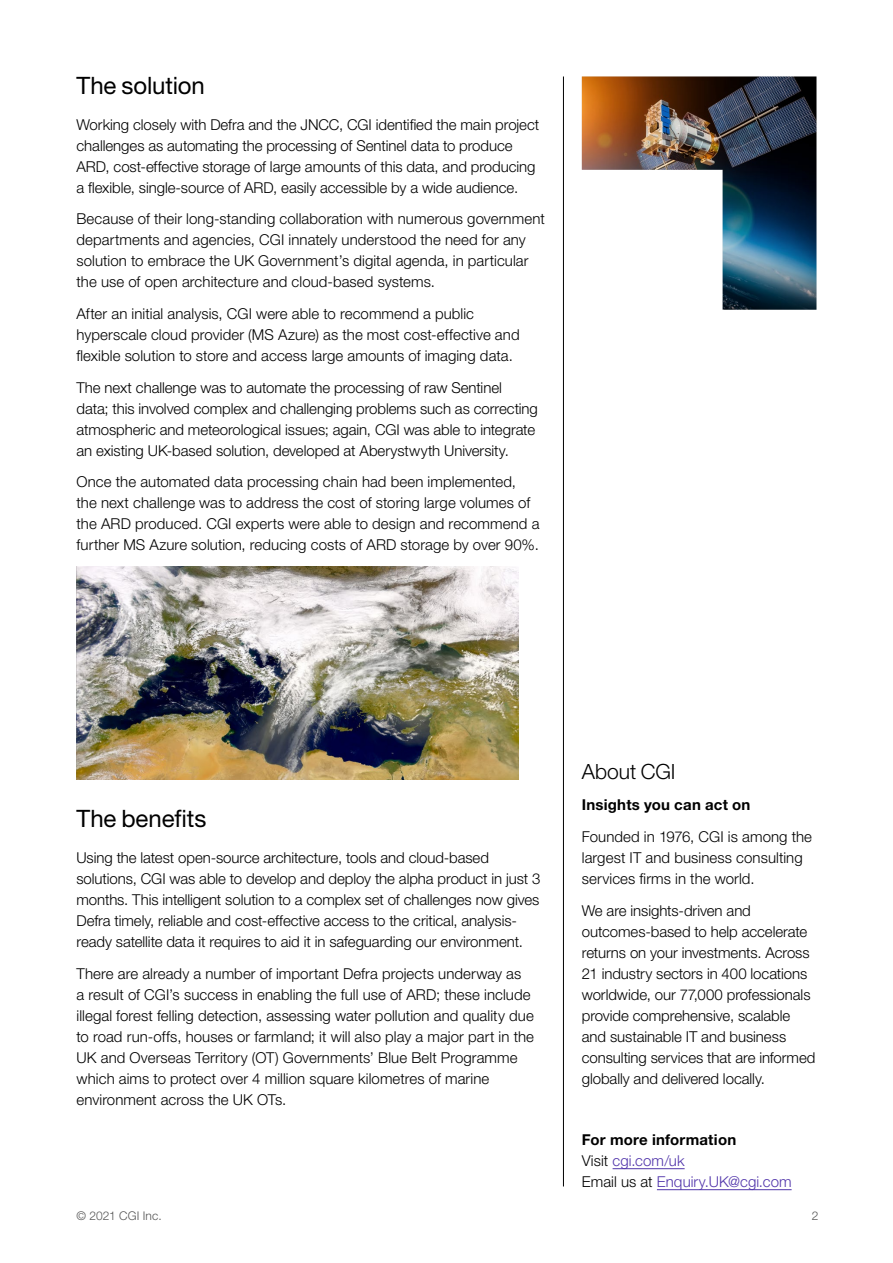
<style>
.page{position:relative;width:893px;height:1263px;background:#fff}
.page>*{position:absolute;margin:0;border:0;box-sizing:border-box;transform-origin:0 0}
.t1{font:24px "Helvetica Neue LT Pro";letter-spacing:-.005em;color:#000}
.t2{font:300 21px "Helvetica Neue LT Pro";letter-spacing:-.005em;color:#000}
.t3{font:300 15px/21px "Helvetica Neue LT Pro";color:#000}
.t4{font:300 15px/21px "Helvetica Neue LT Pro";letter-spacing:.005em;color:#5236ab}
.t5{font:700 15px "Helvetica Neue LT Pro";letter-spacing:.015em;color:#000}
.t6{font:300 12px "Helvetica Neue LT Pro";letter-spacing:.01em;color:#555}
.s1{font-weight:700;color:#000}
.s2{color:#000}
</style>
<div class="page">
<hr style="left:563px;top:77px;width:1px;height:1109px;background:#000">
<hr style="left:613px;top:1168px;width:72px;height:1px;background:#5236ab">
<hr style="left:657px;top:1189px;width:135px;height:1px;background:#5236ab">
<img style="left:582px;top:77px;width:234px;height:233px">
<img style="left:77px;top:567px;width:442px;height:212px">
<h1 class="t1" style="left:76px;top:71px;width:130px">The solution</h1>
<p class="t3" style="left:76px;top:113px;width:464px">Working closely with Defra and the JNCC, CGI identified the main project challenges as automating the processing of Sentinel data to produce ARD, cost-effective storage of large amounts of this data, and producing a flexible, single-source of ARD, easily accessible by a wide audience.</p>
<p class="t3" style="left:76px;top:208px;width:470px">Because of their long-standing collaboration with numerous government departments and agencies, CGI innately understood the need for any solution to embrace the UK Government’s digital agenda, in particular the use of open architecture and cloud-based systems.</p>
<p class="t3" style="left:76px;top:303px;width:445px">After an initial analysis, CGI were able to recommend a public hyperscale cloud provider (MS Azure) as the most cost-effective and flexible solution to store and access large amounts of imaging data.</p>
<p class="t3" style="left:76px;top:376px;width:463px">The next challenge was to automate the processing of raw Sentinel<br>data; this involved complex and challenging problems such as correcting atmospheric and meteorological issues; again, CGI was able to integrate an existing UK-based solution, developed at Aberystwyth University.</p>
<p class="t3" style="left:76px;top:471px;width:464px">Once the automated data processing chain had been implemented, the next challenge was to address the cost of storing large volumes of the ARD produced. CGI experts were able to design and recommend a further MS Azure solution, reducing costs of ARD storage by over 90%.</p>
<h1 class="t1" style="left:76px;top:804px;width:131px">The benefits</h1>
<p class="t3" style="left:76px;top:847px;width:466px">Using the latest open-source architecture, tools and cloud-based solutions, CGI was able to develop and deploy the alpha product in just 3 months. This intelligent solution to a complex set of challenges now gives Defra timely, reliable and cost-effective access to the critical, analysis&shy;ready satellite data it requires to aid it in safeguarding our environment.</p>
<p class="t3" style="left:76px;top:962px;width:459px">There are already a number of important Defra projects underway as<br>a result of CGI’s success in enabling the full use of ARD; these include illegal forest felling detection, assessing water pollution and quality due to road run-offs, houses or farmland; it will also play a major part in the UK and Overseas Territory (OT) Governments’ Blue Belt Programme which aims to protect over 4 million square kilometres of marine environment across the UK OTs.</p>
<h2 class="t2" style="left:582px;top:758px;width:95px">About CGI</h2>
<p class="t5" style="left:582px;top:796px;width:170px">Insights you can act on</p>
<p class="t3" style="left:582px;top:826px;width:232px">Founded in 1976, CGI is among the largest IT and business consulting services firms in the world.</p>
<p class="t3" style="left:582px;top:899px;width:235px">We are insights-driven and outcomes-based to help accelerate returns on your investments. Across 21 industry sectors in 400 locations worldwide, our 77,000 professionals provide comprehensive, scalable and sustainable IT and business consulting services that are informed globally and delivered locally.</p>
<p class="t4" style="left:582px;top:1128px;width:211px"><span class="s1">For more information<br></span><span class="s2">Visit</span> cgi.com/uk<br><span class="s2">Email us at</span> Enquiry.UK@cgi.com</p>
<p class="t6" style="left:76px;top:1209px;width:87px">© 2021 CGI Inc.</p>
<p class="t6" style="left:812px;top:1209px;width:8px">2</p>
</div>
